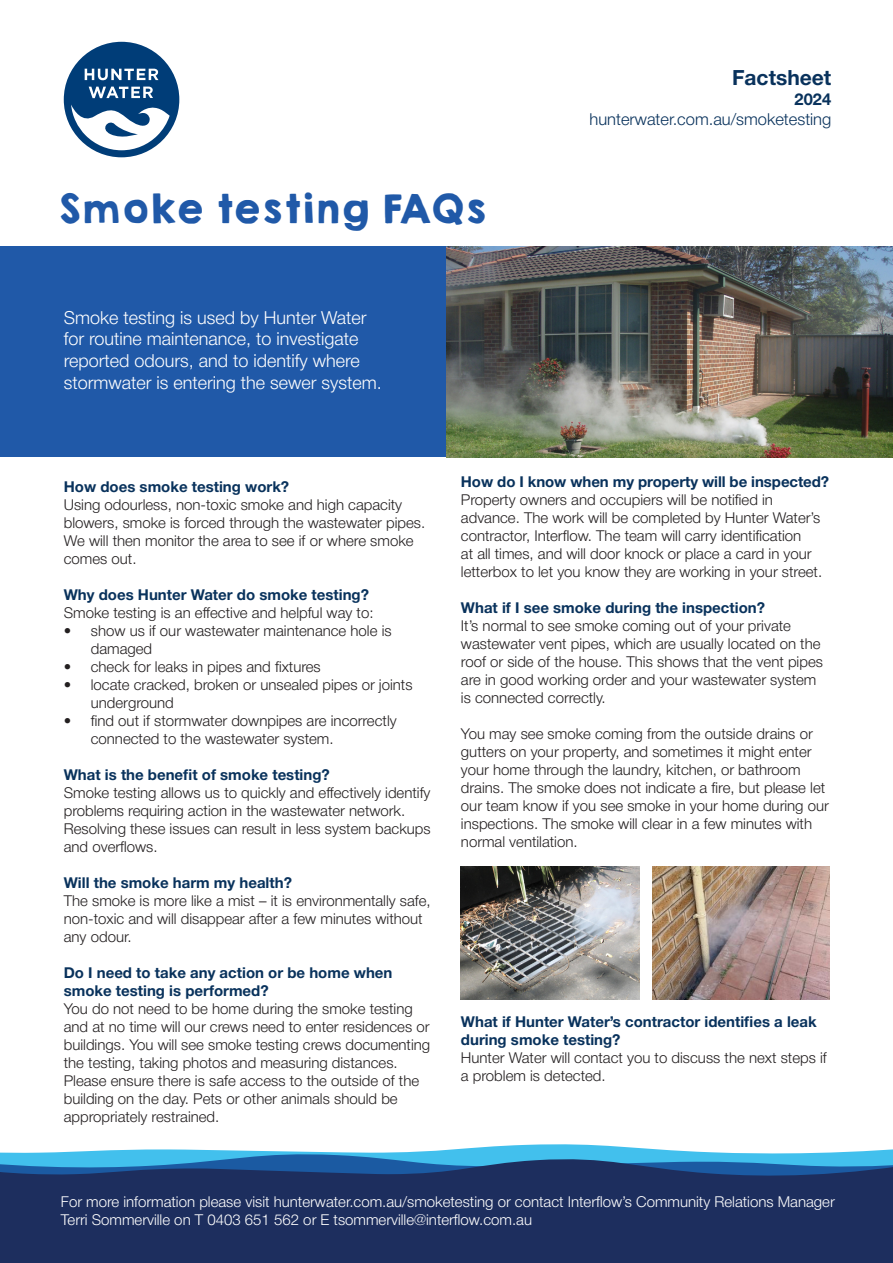
<style>
.page{position:relative;width:893px;height:1263px;background:#fff}
.page>*{position:absolute;margin:0;border:0;box-sizing:border-box;transform-origin:0 0}
.t1{font:36px "KGHAPPY Solid";color:#2059a8}
.t2{font:700 21px "Helvetica Neue";color:#09325c}
.t3{font:300 18px/21.6px "Helvetica Neue";color:#fff}
.t4{font:300 16.5px "Helvetica Neue";color:#09325c}
.t5{font:700 16.5px "Helvetica Neue";color:#09325c}
.t6{font:300 15px/18px "Helvetica Neue";color:#231f20}
.t7{font:700 15px/18px "Helvetica Neue";color:#09325c}
.t8{font:300 15px/18px "Helvetica Neue";color:#fff}
</style>
<div class="page">
<svg style="left:93px;top:1144px;width:800px;height:7px"></svg>
<svg style="left:0;top:1151px;width:893px;height:5px;background:#59c5ed"></svg>
<svg style="left:0;top:1156px;width:893px;height:107px;background:#1f3a6b"></svg>
<div style="left:64px;top:42px;width:115px;height:115px;background:#003d78;border-radius:50%"></div>
<svg style="left:85px;top:69px;width:73px;height:11px"></svg>
<svg style="left:71px;top:87px;width:99px;height:63px"></svg>
<div style="left:0;top:247px;width:446px;height:210px;background:#2059a8"></div>
<img style="left:446px;top:247px;width:447px;height:210px">
<img style="left:461px;top:866px;width:179px;height:134px">
<img style="left:652px;top:866px;width:177px;height:134px">
<p class="t1" style="left:57px;top:181px;width:431px">Smoke testing FAQs</p>
<p class="t3" style="left:64px;top:305px;width:320px">Smoke testing is used by Hunter Water for routine maintenance, to investigate reported odours, and to identify where stormwater is entering the sewer system.</p>
<p class="t2" style="left:732px;top:61px;width:101px">Factsheet</p>
<p class="t5" style="left:795px;top:86px;width:38px">2024</p>
<p class="t4" style="left:590px;top:106px;width:243px">hunterwater.com.au/smoketesting</p>
<p class="t7" style="left:64px;top:478px;width:227px">How does smoke testing work?</p>
<p class="t6" style="left:64px;top:494px;width:363px">Using odourless, non-toxic smoke and high capacity blowers, smoke is forced through the wastewater pipes.<br>We will then monitor the area to see if or where smoke comes out.</p>
<p class="t7" style="left:64px;top:586px;width:307px">Why does Hunter Water do smoke testing?</p>
<p class="t6" style="left:64px;top:602px;width:311px">Smoke testing is an effective and helpful way to:</p>
<p class="t6" style="left:91px;top:620px;width:302px;text-indent:-27px">• show us if our wastewater maintenance hole is damaged</p>
<p class="t6" style="left:64px;top:656px;width:259px">• check for leaks in pipes and fixtures</p>
<p class="t6" style="left:91px;top:674px;width:323px;text-indent:-27px">• locate cracked, broken or unsealed pipes or joints underground</p>
<p class="t6" style="left:91px;top:710px;width:307px;text-indent:-27px">• find out if stormwater downpipes are incorrectly connected to the wastewater system.</p>
<p class="t7" style="left:64px;top:766px;width:268px">What is the benefit of smoke testing?</p>
<p class="t6" style="left:64px;top:782px;width:368px">Smoke testing allows us to quickly and effectively identify problems requiring action in the wastewater network.<br>Resolving these issues can result in less system backups and overflows.</p>
<p class="t7" style="left:64px;top:874px;width:230px">Will the smoke harm my health?</p>
<p class="t6" style="left:64px;top:890px;width:369px">The smoke is more like a mist – it is environmentally safe, non-toxic and will disappear after a few minutes without any odour.</p>
<p class="t7" style="left:64px;top:964px;width:330px">Do I need to take any action or be home when smoke testing is performed?</p>
<p class="t6" style="left:64px;top:998px;width:368px">You do not need to be home during the smoke testing and at no time will our crews need to enter residences or buildings. You will see smoke testing crews documenting the testing, taking photos and measuring distances.<br>Please ensure there is safe access to the outside of the building on the day. Pets or other animals should be appropriately restrained.</p>
<p class="t7" style="left:461px;top:473px;width:370px">How do I know when my property will be inspected?</p>
<p class="t6" style="left:461px;top:490px;width:363px">Property owners and occupiers will be notified in advance. The work will be completed by Hunter Water’s contractor, Interflow. The team will carry identification<br>at all times, and will door knock or place a card in your letterbox to let you know they are working in your street.</p>
<p class="t7" style="left:461px;top:599px;width:306px">What if I see smoke during the inspection?</p>
<p class="t6" style="left:461px;top:616px;width:364px">It’s normal to see smoke coming out of your private wastewater vent pipes, which are usually located on the roof or side of the house. This shows that the vent pipes are in good working order and your wastewater system is connected correctly.</p>
<p class="t6" style="left:461px;top:724px;width:369px">You may see smoke coming from the outside drains or gutters on your property, and sometimes it might enter your home through the laundry, kitchen, or bathroom drains. The smoke does not indicate a fire, but please let our team know if you see smoke in your home during our inspections. The smoke will clear in a few minutes with normal ventilation.</p>
<p class="t7" style="left:461px;top:1013px;width:357px">What if Hunter Water’s contractor identifies a leak during smoke testing?</p>
<p class="t6" style="left:461px;top:1048px;width:367px">Hunter Water will contact you to discuss the next steps if a problem is detected.</p>
<p class="t8" style="left:61px;top:1191px;width:775px">For more information please visit hunterwater.com.au/smoketesting or contact Interflow’s Community Relations Manager<br>Terri Sommerville on T 0403 651 562 or E tsommerville@interflow.com.au</p>
</div>
